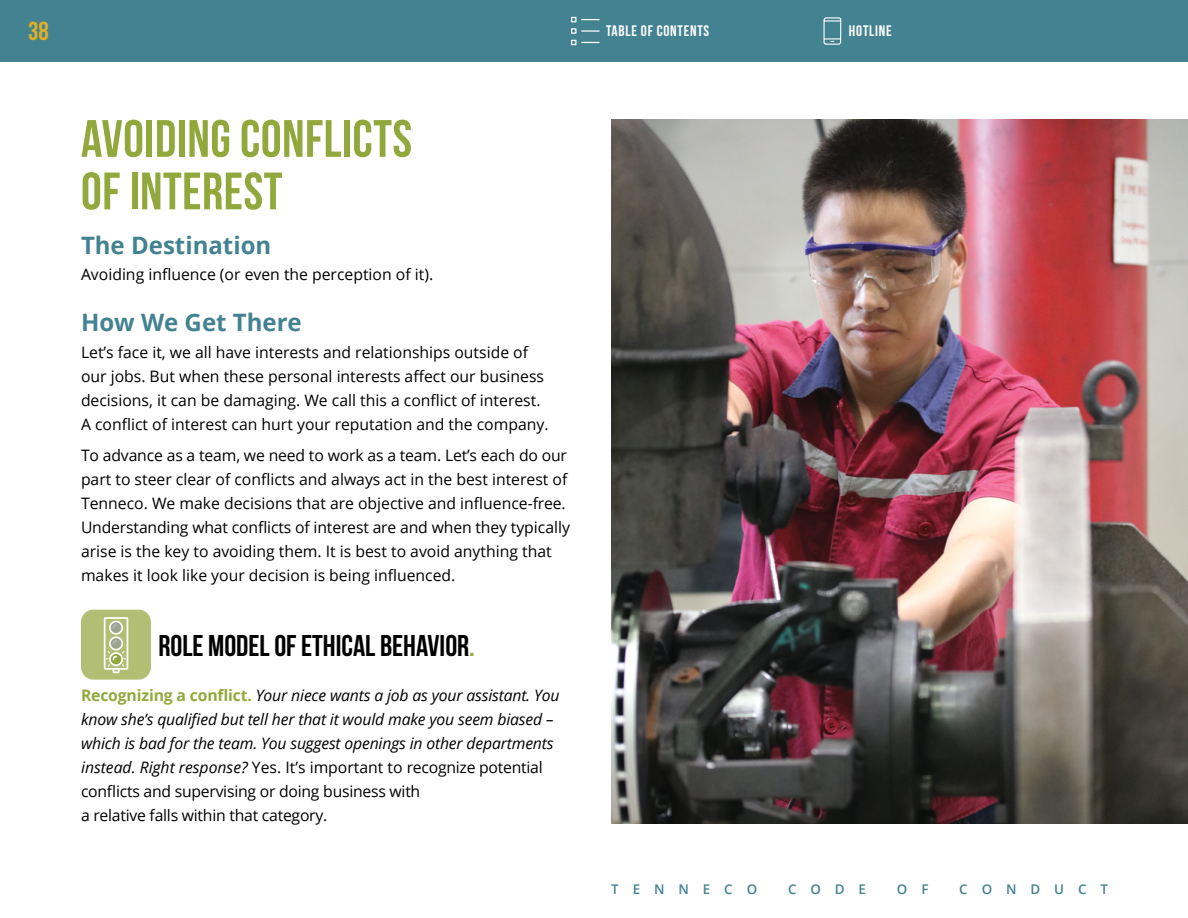
<style>
.page{position:relative;width:1188px;height:918px;background:#fff}
.page>*{position:absolute;margin:0;border:0;box-sizing:border-box;transform-origin:0 0}
.t1{font:700 52.5px/52.5px "Bebas Neue";letter-spacing:.01em;color:#91a93c}
.t2{font:700 30px "Bebas Neue";color:#000}
.t3{font:700 25.95px "Bebas Neue";color:#e0ae25}
.t4{font:700 24px "Open Sans";color:#438291}
.t5{font:15.75px/24px "Open Sans";color:#000}
.t6{font:italic 15.75px/24px "Open Sans";letter-spacing:-.01em;color:#000}
.t7{font:700 15.3px "Bebas Neue";letter-spacing:.05em;color:#fff}
.t8{font:600 13.35px "Open Sans";letter-spacing:1.04em;color:#438291}
.s1{color:#91a93c}
.s2{font-weight:700;font-style:normal;color:#91a93c}
.s3{font-style:normal}
</style>
<div class="page">
<div style="left:0;top:0;width:1188px;height:62px;background:#438291"></div>
<svg style="left:571px;top:17px;width:29px;height:5px"></svg>
<svg style="left:571px;top:28px;width:29px;height:6px"></svg>
<svg style="left:571px;top:40px;width:29px;height:5px"></svg>
<svg style="left:823px;top:17px;width:19px;height:28px"></svg>
<div style="left:81px;top:610px;width:70px;height:70px;background:#b1be73;border-radius:12px"></div>
<svg style="left:104px;top:617px;width:24px;height:56px"></svg>
<img style="left:611px;top:120px;width:577px;height:704px">
<h3 class="t3" style="left:28px;top:17px;width:22px">38</h3>
<h1 class="t1" style="left:81px;top:112px;width:333px">AVOIDING CONFLICTS<br>OF INTEREST</h1>
<h3 class="t4" style="left:81px;top:228px;width:192px">The Destination</h3>
<p class="t5" style="left:81px;top:262px;width:354px">Avoiding influence (or even the perception of it).</p>
<h3 class="t4" style="left:81px;top:306px;width:222px">How We Get There</h3>
<p class="t5" style="left:81px;top:340px;width:469px">Let’s face it, we all have interests and relationships outside of our jobs. But when these personal interests affect our business decisions, it can be damaging. We call this a conflict of interest.<br>A conflict of interest can hurt your reputation and the company.</p>
<p class="t5" style="left:81px;top:443px;width:491px">To advance as a team, we need to work as a team. Let’s each do our part to steer clear of conflicts and always act in the best interest of Tenneco. We make decisions that are objective and influence-free.<br>Understanding what conflicts of interest are and when they typically arise is the key to avoiding them. It is best to avoid anything that makes it look like your decision is being influenced.</p>
<h2 class="t2" style="left:158px;top:629px;width:318px">ROLE MODEL OF ETHICAL BEHAVIOR<span class="s1">.</span></h2>
<p class="t6" style="left:81px;top:682px;width:480px"><span class="s2">Recognizing a conflict.</span> Your niece wants a job as your assistant. You know she’s qualified but tell her that it would make you seem biased – which is bad for the team. You suggest openings in other departments instead. Right response? <span class="s3">Yes. It’s important to recognize potential conflicts and supervising or doing business with<br>a relative falls within that category.</span></p>
<p class="t7" style="left:606px;top:22px;width:105px">TABLE OF CONTENTS</p>
<p class="t7" style="left:849px;top:22px;width:44px">HOTLINE</p>
<p class="t8" style="left:611px;top:880px;width:147px">TENNECO</p>
<p class="t8" style="left:788px;top:880px;width:80px">CODE</p>
<p class="t8" style="left:897px;top:880px;width:33px">O F</p>
<p class="t8" style="left:959px;top:880px;width:150px">CONDUCT</p>
</div>
